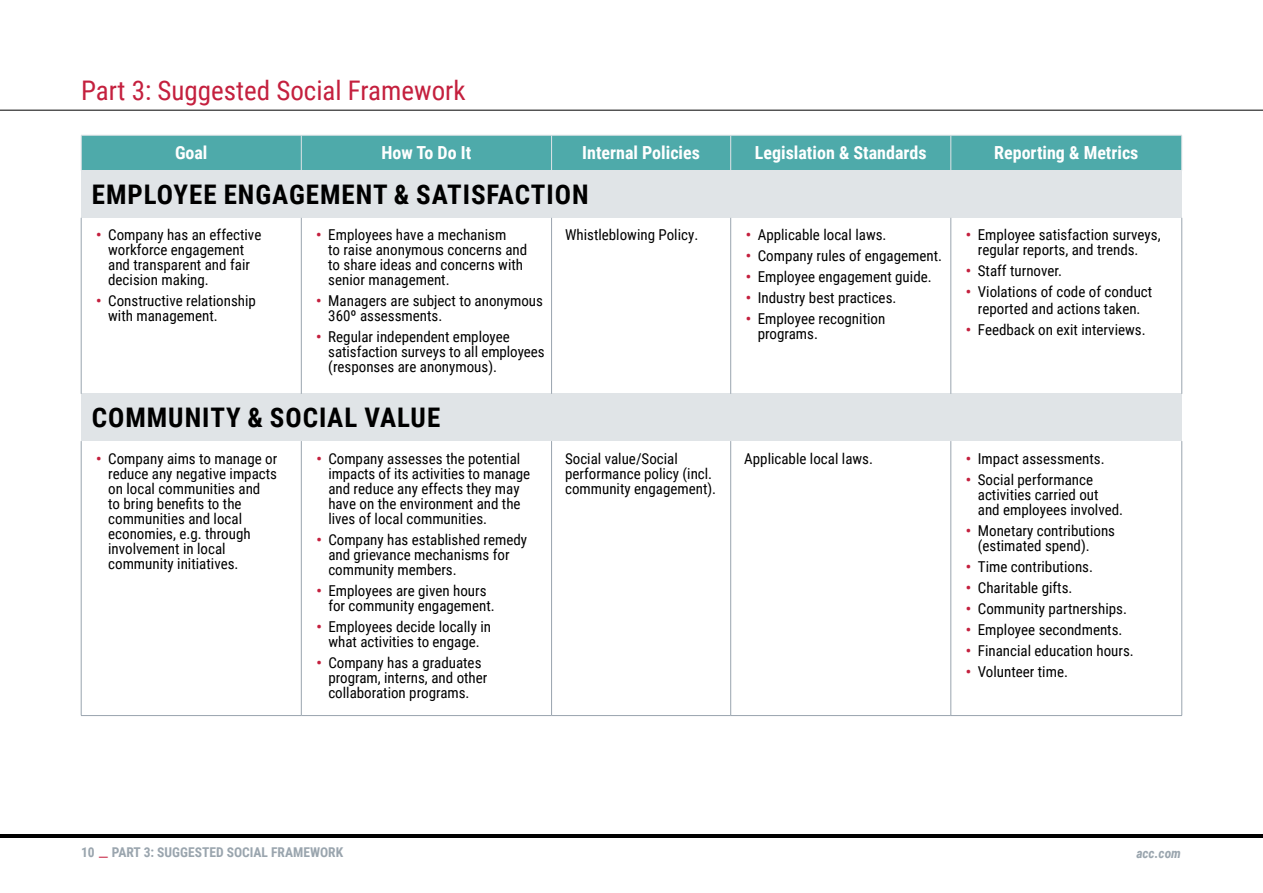
<style>
.page{position:relative;width:1263px;height:893px;background:#fff}
.page>*{position:absolute;margin:0;border:0;box-sizing:border-box;transform-origin:0 0}
.t1{font:700 27px "Roboto Condensed";letter-spacing:.035em;color:#000}
.t2{font:27px "Roboto Condensed";color:#c4203e}
.t3{font:700 18px "Roboto Condensed";color:#fff}
.t4{font:15px/15px "Roboto Condensed";color:#000}
.t5{font:700 13.5px "Roboto Condensed";color:#9aa5ae}
.t6{font:italic 700 13.5px "Roboto Condensed";color:#9aa5ae}
.s1{font-weight:700;color:#c4203e}
.s2{font-family:"Roboto";font-weight:400;color:#c4203e}
</style>
<div class="page">
<hr style="left:0;top:834px;width:1263px;height:3px;background:#000">
<div style="left:82px;top:136px;width:1099px;height:34px;background:#4eaaaa"></div>
<div style="left:81px;top:171px;width:1101px;height:47px;background:#e0e4e7"></div>
<div style="left:81px;top:394px;width:1101px;height:47px;background:#e0e4e7"></div>
<hr style="left:301px;top:218px;width:1px;height:176px;background:#99a4ae">
<hr style="left:551px;top:218px;width:1px;height:176px;background:#99a4ae">
<hr style="left:730px;top:218px;width:1px;height:176px;background:#99a4ae">
<hr style="left:950px;top:218px;width:1px;height:176px;background:#99a4ae">
<hr style="left:81px;top:441px;width:1px;height:274px;background:#99a4ae">
<hr style="left:301px;top:441px;width:1px;height:274px;background:#99a4ae">
<hr style="left:551px;top:441px;width:1px;height:274px;background:#99a4ae">
<hr style="left:730px;top:441px;width:1px;height:274px;background:#99a4ae">
<hr style="left:950px;top:441px;width:1px;height:274px;background:#99a4ae">
<hr style="left:1181px;top:441px;width:1px;height:274px;background:#99a4ae">
<hr style="left:81px;top:715px;width:220px;height:1px;background:#99a4ae">
<hr style="left:301px;top:715px;width:250px;height:1px;background:#99a4ae">
<hr style="left:551px;top:715px;width:180px;height:1px;background:#99a4ae">
<hr style="left:731px;top:715px;width:220px;height:1px;background:#99a4ae">
<hr style="left:951px;top:715px;width:231px;height:1px;background:#99a4ae">
<hr style="left:81px;top:218px;width:1px;height:176px;background:#99a4ae">
<hr style="left:1181px;top:218px;width:1px;height:176px;background:#99a4ae">
<hr style="left:81px;top:135px;width:220px;height:1px;background:#e0e4e7">
<hr style="left:81px;top:135px;width:1px;height:35px;background:#e0e4e7">
<hr style="left:301px;top:135px;width:250px;height:1px;background:#e0e4e7">
<hr style="left:301px;top:135px;width:1px;height:35px;background:#e0e4e7">
<hr style="left:551px;top:135px;width:180px;height:1px;background:#e0e4e7">
<hr style="left:551px;top:135px;width:1px;height:35px;background:#e0e4e7">
<hr style="left:731px;top:135px;width:220px;height:1px;background:#e0e4e7">
<hr style="left:730px;top:135px;width:1px;height:35px;background:#e0e4e7">
<hr style="left:951px;top:135px;width:231px;height:1px;background:#e0e4e7">
<hr style="left:950px;top:135px;width:1px;height:35px;background:#e0e4e7">
<hr style="left:1181px;top:135px;width:1px;height:35px;background:#e0e4e7">
<hr style="left:81px;top:170px;width:220px;height:1px;background:#e0e4e7">
<hr style="left:301px;top:170px;width:250px;height:1px;background:#e0e4e7">
<hr style="left:551px;top:170px;width:180px;height:1px;background:#e0e4e7">
<hr style="left:731px;top:170px;width:220px;height:1px;background:#e0e4e7">
<hr style="left:951px;top:170px;width:231px;height:1px;background:#e0e4e7">
<hr style="left:0;top:110px;width:1263px;height:1px;background:#000">
<h1 class="t2" style="left:81px;top:72px;width:386px">Part 3: Suggested Social Framework</h1>
<p class="t3" style="left:175px;top:140px;width:34px">Goal</p>
<p class="t3" style="left:382px;top:140px;width:91px">How To Do It</p>
<p class="t3" style="left:582px;top:140px;width:119px">Internal Policies</p>
<p class="t3" style="left:755px;top:140px;width:173px">Legislation &amp; Standards</p>
<p class="t3" style="left:994px;top:140px;width:146px">Reporting &amp; Metrics</p>
<h1 class="t1" style="left:92px;top:175px;width:498px">EMPLOYEE ENGAGEMENT &amp; SATISFACTION</h1>
<p class="t4" style="left:108px;top:227px;width:155px;text-indent:-12px"><span class="s1">•</span> Company has an effective workforce engagement and transparent and fair decision making.</p>
<p class="t4" style="left:108px;top:293px;width:149px;text-indent:-12px"><span class="s1">•</span> Constructive relationship with management.</p>
<p class="t4" style="left:328px;top:227px;width:200px;text-indent:-12px"><span class="s1">•</span> Employees have a mechanism<br>to raise anonymous concerns and to share ideas and concerns with senior management.</p>
<p class="t4" style="left:328px;top:293px;width:216px;text-indent:-12px"><span class="s1">•</span> Managers are subject to anonymous<br>360º assessments.</p>
<p class="t4" style="left:328px;top:329px;width:218px;text-indent:-12px"><span class="s1">•</span> Regular independent employee satisfaction surveys to all employees (responses are anonymous).</p>
<h1 class="t1" style="left:92px;top:399px;width:350px">COMMUNITY &amp; SOCIAL VALUE</h1>
<p class="t4" style="left:565px;top:227px;width:135px">Whistleblowing Policy.</p>
<p class="t4" style="left:746px;top:227px;width:142px"><span class="s1">•</span> Applicable local laws.</p>
<p class="t4" style="left:746px;top:248px;width:198px"><span class="s1">•</span> Company rules of engagement.</p>
<p class="t4" style="left:746px;top:269px;width:187px"><span class="s1">•</span> Employee engagement guide.</p>
<p class="t4" style="left:746px;top:290px;width:152px"><span class="s1">•</span> Industry best practices.</p>
<p class="t4" style="left:758px;top:311px;width:129px;text-indent:-12px"><span class="s1">•</span> Employee recognition programs.</p>
<p class="t4" style="left:978px;top:227px;width:184px;text-indent:-12px"><span class="s1">•</span> Employee satisfaction surveys, regular reports, and trends.</p>
<p class="t4" style="left:966px;top:263px;width:98px"><span class="s1">•</span> Staff turnover.</p>
<p class="t4" style="left:966px;top:283px;width:188px;line-height:16.5px;text-align:center"><span class="s1">•</span> Violations of code of conduct reported and actions taken.</p>
<p class="t4" style="left:966px;top:321px;width:181px"><span class="s1">•</span> Feedback on exit interviews.</p>
<p class="t4" style="left:108px;top:450px;width:171px;text-indent:-12px"><span class="s1">•</span> Company aims to manage or reduce any negative impacts on local communities and<br>to bring benefits to the communities and local economies, e.g. through involvement in local community initiatives.</p>
<p class="t4" style="left:328px;top:450px;width:203px;text-indent:-12px"><span class="s1">•</span> Company assesses the potential impacts of its activities to manage and reduce any effects they may have on the environment and the lives of local communities.</p>
<p class="t4" style="left:328px;top:531px;width:200px;text-indent:-12px"><span class="s1">•</span> Company has established remedy and grievance mechanisms for community members.</p>
<p class="t4" style="left:328px;top:582px;width:168px;text-indent:-12px"><span class="s1">•</span> Employees are given hours for community engagement.</p>
<p class="t4" style="left:316px;top:618px;width:176px;text-align:center"><span class="s1">•</span> Employees decide locally in what activities to engage.</p>
<p class="t4" style="left:328px;top:654px;width:161px;text-indent:-12px"><span class="s1">•</span> Company has a graduates program, interns, and other collaboration programs.</p>
<p class="t4" style="left:565px;top:450px;width:153px">Social value/Social performance policy (incl. community engagement).</p>
<p class="t4" style="left:744px;top:450px;width:130px">Applicable local laws.</p>
<p class="t4" style="left:966px;top:450px;width:140px"><span class="s1">•</span> Impact assessments.</p>
<p class="t4" style="left:978px;top:471px;width:147px;text-indent:-12px"><span class="s1">•</span> Social performance activities carried out and employees involved.</p>
<p class="t4" style="left:978px;top:522px;width:139px;text-indent:-12px"><span class="s1">•</span> Monetary contributions (estimated spend).</p>
<p class="t4" style="left:966px;top:558px;width:129px"><span class="s1">•</span> Time contributions.</p>
<p class="t4" style="left:966px;top:579px;width:108px"><span class="s1">•</span> Charitable gifts.</p>
<p class="t4" style="left:966px;top:600px;width:163px"><span class="s1">•</span> Community partnerships.</p>
<p class="t4" style="left:966px;top:621px;width:158px"><span class="s1">•</span> Employee secondments.</p>
<p class="t4" style="left:966px;top:642px;width:170px"><span class="s1">•</span> Financial education hours.</p>
<p class="t4" style="left:966px;top:663px;width:104px"><span class="s1">•</span> Volunteer time.</p>
<p class="t5" style="left:81px;top:843px;width:264px">10 <span class="s2">—</span> PART 3: SUGGESTED SOCIAL FRAMEWORK</p>
<p class="t6" style="left:1136px;top:844px;width:46px">acc.com</p>
</div>
